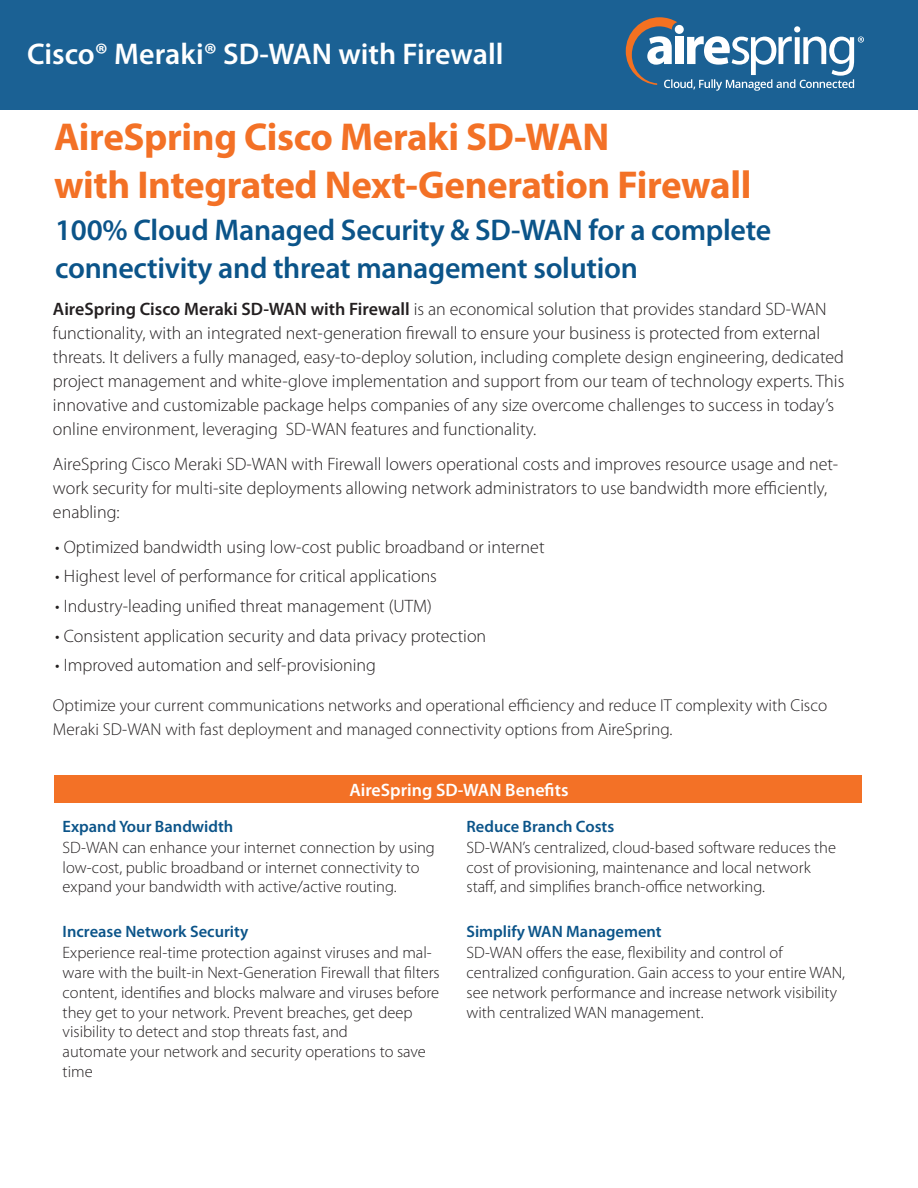
<style>
.page{position:relative;width:918px;height:1188px;background:#fff}
.page>*{position:absolute;margin:0;border:0;box-sizing:border-box;transform-origin:0 0}
.t1{font:700 39px "Myriad Pro";letter-spacing:-.01em;color:#f37126}
.t2{font:600 30px/37.5px "Myriad Pro";letter-spacing:-.01em;color:#0b5489}
.t3{font:600 30px "Myriad Pro";color:#fff}
.t4{font:300 18px/24px "Myriad Pro";color:#231f20}
.t5{font:600 18px "Myriad Pro";color:#fff}
.t6{font:300 17.25px/24px "Myriad Pro";color:#231f20}
.t7{font:300 16.5px/19.8px "Myriad Pro";color:#231f20}
.t8{font:600 16.5px "Myriad Pro";color:#0b5489}
.s1{font-weight:600}
</style>
<div class="page">
<div style="left:0;top:0;width:918px;height:109px;background:#1b6194"></div>
<svg style="left:626px;top:17px;width:238px;height:74px"></svg>
<div style="left:54px;top:775px;width:808px;height:28px;background:#f37126"></div>
<p class="t3" style="left:27px;top:35px;width:478px">Cisco® Meraki® SD-WAN with Firewall</p>
<p class="t1" style="left:54px;top:112px;width:557px">AireSpring Cisco Meraki SD-WAN</p>
<p class="t1" style="left:54px;top:159px;width:699px">with Integrated Next-Generation Firewall</p>
<p class="t2" style="left:55px;top:211px;width:718px">100% Cloud Managed Security &amp; SD-WAN for a complete connectivity and threat management solution</p>
<p class="t4" style="left:53px;top:297px;width:793px"><span class="s1">AireSpring Cisco Meraki SD-WAN with Firewall</span> is an economical solution that provides standard SD-WAN functionality, with an integrated next-generation firewall to ensure your business is protected from external threats. It delivers a fully managed, easy-to-deploy solution, including complete design engineering, dedicated project management and white-glove implementation and support from our team of technology experts. This innovative and customizable package helps companies of any size overcome challenges to success in today’s online environment, leveraging SD-WAN features and functionality.</p>
<p class="t4" style="left:53px;top:452px;width:787px">AireSpring Cisco Meraki SD-WAN with Firewall lowers operational costs and improves resource usage and net&shy;work security for multi-site deployments allowing network administrators to use bandwidth more efficiently, enabling:</p>
<p class="t4" style="left:55px;top:535px;width:491px">• Optimized bandwidth using low-cost public broadband or internet</p>
<p class="t4" style="left:55px;top:565px;width:383px">• Highest level of performance for critical applications</p>
<p class="t4" style="left:55px;top:594px;width:378px">• Industry-leading unified threat management (UTM)</p>
<p class="t4" style="left:55px;top:624px;width:433px">• Consistent application security and data privacy protection</p>
<p class="t4" style="left:55px;top:653px;width:322px">• Improved automation and self-provisioning</p>
<p class="t6" style="left:53px;top:694px;width:776px">Optimize your current communications networks and operational efficiency and reduce IT complexity with Cisco<br>Meraki SD-WAN with fast deployment and managed connectivity options from AireSpring.</p>
<p class="t5" style="left:349px;top:779px;width:221px">AireSpring SD-WAN Benefits</p>
<p class="t8" style="left:63px;top:816px;width:172px">Expand Your Bandwidth</p>
<p class="t8" style="left:467px;top:816px;width:149px">Reduce Branch Costs</p>
<p class="t7" style="left:63px;top:838px;width:374px">SD-WAN can enhance your internet connection by using</p>
<p class="t7" style="left:63px;top:857px;width:359px">low-cost, public broadband or internet connectivity to</p>
<p class="t7" style="left:63px;top:877px;width:335px">expand your bandwidth with active/active routing.</p>
<p class="t7" style="left:467px;top:838px;width:371px">SD-WAN’s centralized, cloud-based software reduces the cost of provisioning, maintenance and local network</p>
<p class="t7" style="left:467px;top:877px;width:300px">staff, and simplifies branch-office networking.</p>
<p class="t8" style="left:63px;top:921px;width:187px">Increase Network Security</p>
<p class="t8" style="left:467px;top:921px;width:197px">Simplify WAN Management</p>
<p class="t7" style="left:63px;top:943px;width:379px">Experience real-time protection against viruses and mal&shy;ware with the built-in Next-Generation Firewall that filters content, identifies and blocks malware and viruses before they get to your network. Prevent breaches, get deep visibility to detect and stop threats fast, and</p>
<p class="t7" style="left:63px;top:1042px;width:365px">automate your network and security operations to save time</p>
<p class="t7" style="left:467px;top:943px;width:380px">SD-WAN offers the ease, flexibility and control of centralized configuration. Gain access to your entire WAN, see network performance and increase network visibility with centralized WAN management.</p>
</div>
